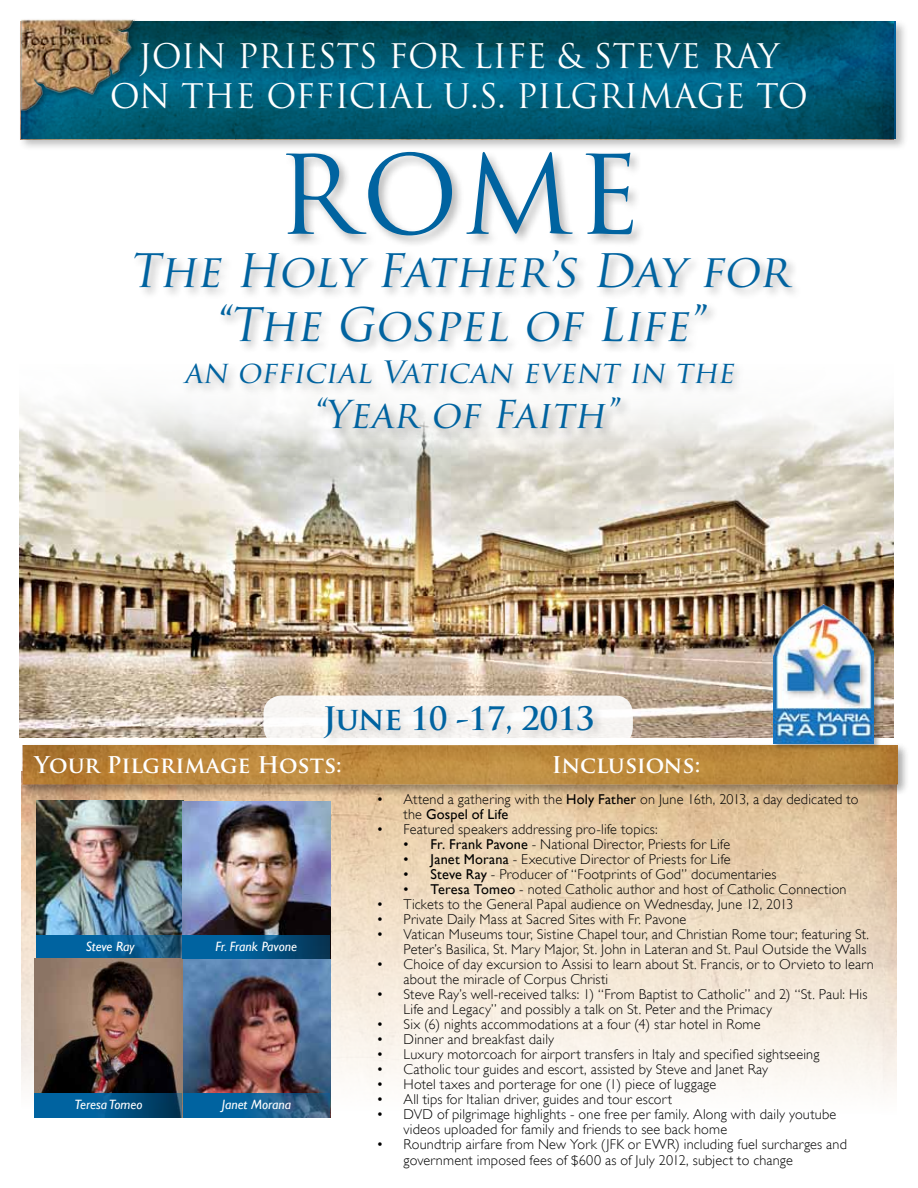
<style>
.page{position:relative;width:918px;height:1188px;background:#fff}
.page>*{position:absolute;margin:0;border:0;box-sizing:border-box;transform-origin:0 0}
.t1{font:106.5px "Trajan Pro";color:#0063a0}
.t2{font:italic 45px/54px "Trajan Pro";color:#0063a0;text-align:center}
.t3{font:italic 37.5px "Trajan Pro";color:#0063a0}
.t4{font:33px "Trajan Pro";color:#fff}
.t5{font:700 31.5px "Trajan Pro";letter-spacing:-.02em;color:#0063a0}
.t6{font:italic 30px "Trajan Pro";color:#0063a0}
.t7{font:700 22.5px "Trajan Pro";color:#fff}
.t8{font:300 14.25px/15px "Gill Sans";letter-spacing:.015em;color:#000}
.t9{font:italic 13.5px "Gill Sans";color:#fff}
.s1{font-weight:400}
</style>
<div class="page">
<img style="left:19px;top:455px;width:874px;height:282px">
<svg style="left:19px;top:403px;width:875px;height:52px"></svg>
<img style="left:22px;top:797px;width:874px;height:321px">
<div style="left:20px;top:742px;width:890px;height:55px;background:#000;opacity:.26"></div>
<div style="left:20px;top:744px;width:879px;height:43px;background:#000;opacity:.5"></div>
<div style="left:18px;top:19px;width:890px;height:132px;background:#000;opacity:.26"></div>
<div style="left:19px;top:20px;width:878px;height:122px;background:#000;opacity:.5"></div>
<img style="left:21px;top:22px;width:872px;height:117px">
<div style="left:132px;top:248px;width:672px;height:194px;background:#000;opacity:.3"></div>
<div style="left:284px;top:149px;width:361px;height:99px;background:#000;opacity:.3"></div>
<img style="left:35px;top:958px;width:295px;height:135px">
<svg style="left:182px;top:1093px;width:148px;height:25px;background:#176193"></svg>
<img style="left:36px;top:801px;width:147px;height:134px">
<svg style="left:36px;top:935px;width:148px;height:25px;background:#166292"></svg>
<svg style="left:35px;top:1093px;width:147px;height:25px;background:#025487"></svg>
<img style="left:183px;top:801px;width:147px;height:134px">
<svg style="left:182px;top:935px;width:148px;height:23px;background:#025487"></svg>
<div style="left:19px;top:18px;width:121px;height:99px;background:#000;opacity:.3"></div>
<img style="left:18px;top:19px;width:117px;height:93px">
<div style="left:772px;top:604px;width:109px;height:147px;background:#000;opacity:.3"></div>
<img style="left:773px;top:605px;width:100px;height:138px">
<div style="left:264px;top:696px;width:369px;height:49px;background:#f8f6f4;border-radius:18px"></div>
<div style="left:322px;top:702px;width:283px;height:48px;background:#000;opacity:.19"></div>
<h3 class="t4" style="left:138px;top:35px;width:477px">JOIN PRIE STS FOR LIFE &amp; STEVE</h3>
<h3 class="t4" style="left:711px;top:35px;width:67px">RAY</h3>
<h3 class="t4" style="left:110px;top:75px;width:96px">ON THE</h3>
<h3 class="t4" style="left:266px;top:75px;width:23px">OFF</h3>
<h3 class="t4" style="left:335px;top:75px;width:243px">ICIAL U.S. PILGR</h3>
<h3 class="t4" style="left:624px;top:75px;width:182px">IMAGE TO</h3>
<h1 class="t1" style="left:276px;top:127px;width:366px">ROME</h1>
<h2 class="t2" style="left:129px;top:244px;width:662px">The Holy Father’s Day for “The Gospel of Life”</h2>
<h3 class="t6" style="left:184px;top:354px;width:558px">an official Vatican event in the</h3>
<h3 class="t3" style="left:312px;top:391px;width:314px">“Year of Faith”</h3>
<h3 class="t5" style="left:323px;top:699px;width:273px">June 10 -17, 2013</h3>
<h3 class="t7" style="left:35px;top:751px;width:309px">Your Pilgrimage Hosts:</h3>
<p class="t9" style="left:86px;top:939px;width:50px">Steve Ray</p>
<p class="t9" style="left:75px;top:1097px;width:69px">Teresa Tomeo</p>
<p class="t9" style="left:216px;top:938px;width:83px">Fr. Frank Pavone</p>
<p class="t9" style="left:222px;top:1097px;width:71px">Janet Morana</p>
<h3 class="t7" style="left:552px;top:751px;width:150px">Inclusions:</h3>
<p class="t8" style="left:404px;top:792px;width:456px;text-indent:-27px">• Attend a gathering with the <span class="s1">Holy Father</span> on June 16th, 2013, a day dedicated to the <span class="s1">Gospel of Life</span></p>
<p class="t8" style="left:377px;top:822px;width:283px">• Featured speakers addressing pro-life topics:</p>
<p class="t8" style="left:404px;top:837px;width:328px"><span class="s1">• Fr. Frank Pavone</span> - National Director, Priests for Life</p>
<p class="t8" style="left:404px;top:852px;width:329px"><span class="s1">• Janet Morana</span> - Executive Director of Priests for Life</p>
<p class="t8" style="left:404px;top:867px;width:374px"><span class="s1">• Steve Ray</span> - Producer of “Footprints of God” documentaries</p>
<p class="t8" style="left:404px;top:882px;width:445px"><span class="s1">• Teresa Tomeo</span> - noted Catholic author and host of Catholic Connection</p>
<p class="t8" style="left:377px;top:897px;width:418px">• Tickets to the General Papal audience on Wednesday, June 12, 2013</p>
<p class="t8" style="left:377px;top:912px;width:311px">• Private Daily Mass at Sacred Sites with Fr. Pavone</p>
<p class="t8" style="left:377px;top:927px;width:494px;text-align:right">• Vatican Museums tour, Sistine Chapel tour, and Christian Rome tour; featuring St.<br>Peter’s Basilica, St. Mary Major, St. John in Lateran and St. Paul Outside the Walls</p>
<p class="t8" style="left:404px;top:957px;width:472px;text-indent:-27px">• Choice of day excursion to Assisi to learn about St. Francis, or to Orvieto to learn about the miracle of Corpus Christi</p>
<p class="t8" style="left:404px;top:987px;width:465px;text-indent:-27px">• Steve Ray’s well-received talks: 1) “From Baptist to Catholic” and 2) “St. Paul: His<br>Life and Legacy” and possibly a talk on St. Peter and the Primacy</p>
<p class="t8" style="left:377px;top:1017px;width:386px">• Six (6) nights accommodations at a four (4) star hotel in Rome</p>
<p class="t8" style="left:377px;top:1032px;width:179px">• Dinner and breakfast daily</p>
<p class="t8" style="left:377px;top:1047px;width:444px">• Luxury motorcoach for airport transfers in Italy and specified sightseeing</p>
<p class="t8" style="left:377px;top:1062px;width:393px">• Catholic tour guides and escort, assisted by Steve and Janet Ray</p>
<p class="t8" style="left:377px;top:1077px;width:341px">• Hotel taxes and porterage for one (1) piece of luggage</p>
<p class="t8" style="left:377px;top:1092px;width:297px">• All tips for Italian driver, guides and tour escort</p>
<p class="t8" style="left:404px;top:1107px;width:434px;text-indent:-27px">• DVD of pilgrimage highlights - one free per family. Along with daily youtube videos uploaded for family and friends to see back home</p>
<p class="t8" style="left:404px;top:1137px;width:445px;text-indent:-27px">• Roundtrip airfare from New York (JFK or EWR) including fuel surcharges and government imposed fees of $600 as of July 2012, subject to change</p>
</div>
